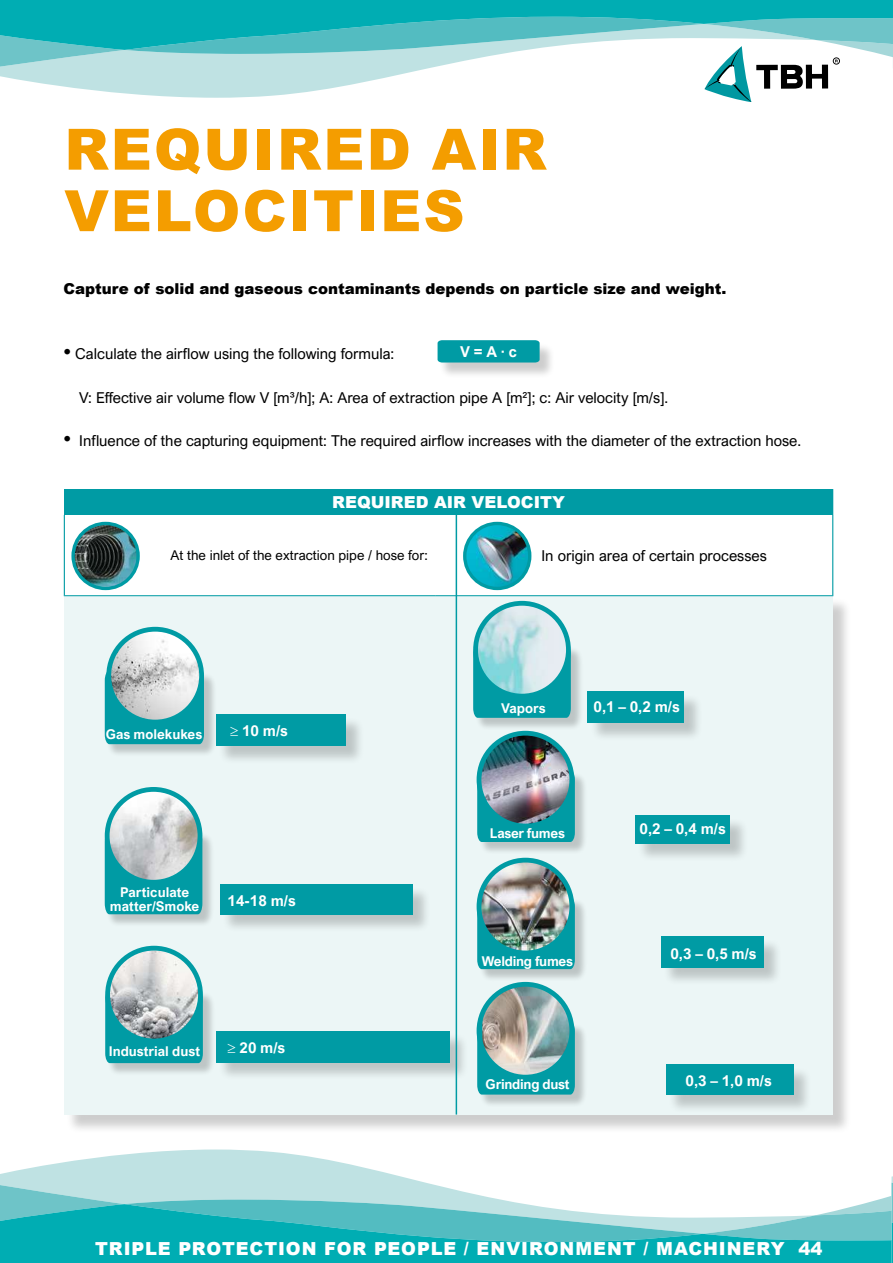
<style>
.page{position:relative;width:893px;height:1263px;background:#fff}
.page>*{position:absolute;margin:0;border:0;box-sizing:border-box;transform-origin:0 0}
.t1{font:900 57px/61.5px "Arial";letter-spacing:.035em;color:#f49d00}
.t2{font:900 18px "Arial";letter-spacing:.05em;color:#fff}
.t3{font:900 16.5px "Arial";color:#fff}
.t4{font:15px "Arial Nova";color:#000}
.t5{font:900 15px "Arial";color:#000}
.t6{font:700 15px "Arial Nova";color:#fff}
.t7{font:700 13.5px/13.5px "Arial Nova";letter-spacing:-.005em;color:#fff;text-align:center}
.t8{font:13.5px "Arial Nova";color:#000}
.s1{font-size:21px}
</style>
<div class="page">
<div style="left:66px;top:597px;width:786px;height:536px;background:#000;opacity:.2"></div>
<div style="left:64px;top:595px;width:769px;height:519px;background:#ecf6f6"></div>
<div style="left:439px;top:342px;width:116px;height:37px;background:#000;opacity:.2"></div>
<div style="left:438px;top:340px;width:102px;height:22px;background:#009ba4"></div>
<img style="left:75px;top:523px;width:62px;height:64px">
<div style="left:71px;top:522px;width:69px;height:68px;border:3px solid #009ba4;border-radius:50%"></div>
<img style="left:465px;top:523px;width:65px;height:65px;border-radius:32px">
<div style="left:463px;top:522px;width:68px;height:68px;border:3px solid #009ba4;border-radius:50%"></div>
<div style="left:106px;top:672px;width:110px;height:85px;background:#000;opacity:.2"></div>
<div style="left:105px;top:674px;width:99px;height:70px;background:#009ba4"></div>
<img style="left:109px;top:629px;width:93px;height:93px;border-radius:46px">
<div style="left:106px;top:627px;width:98px;height:97px;border:5px solid #009ba4;border-radius:50%"></div>
<div style="left:106px;top:832px;width:109px;height:95px;background:#000;opacity:.2"></div>
<div style="left:105px;top:843px;width:97px;height:71px;background:#009ba4"></div>
<img style="left:107px;top:789px;width:93px;height:93px;border-radius:46px">
<div style="left:105px;top:787px;width:97px;height:98px;border:5px solid #009ba4;border-radius:50%"></div>
<div style="left:107px;top:991px;width:108px;height:85px;background:#000;opacity:.2"></div>
<div style="left:105px;top:1001px;width:98px;height:62px;background:#009ba4"></div>
<img style="left:108px;top:948px;width:92px;height:93px">
<div style="left:105px;top:946px;width:98px;height:97px;border:5px solid #009ba4;border-radius:50%"></div>
<div style="left:218px;top:1032px;width:251px;height:49px;background:#000;opacity:.2"></div>
<div style="left:216px;top:1031px;width:234px;height:31px;background:#009ba4"></div>
<div style="left:668px;top:1066px;width:144px;height:48px;background:#000;opacity:.2"></div>
<div style="left:666px;top:1065px;width:127px;height:30px;background:#009ba4"></div>
<div style="left:222px;top:886px;width:209px;height:47px;background:#000;opacity:.2"></div>
<div style="left:220px;top:884px;width:192px;height:30px;background:#009ba4"></div>
<div style="left:637px;top:817px;width:112px;height:45px;background:#000;opacity:.2"></div>
<div style="left:635px;top:815px;width:95px;height:28px;background:#009ba4"></div>
<div style="left:663px;top:938px;width:119px;height:48px;background:#000;opacity:.2"></div>
<div style="left:661px;top:936px;width:102px;height:31px;background:#009ba4"></div>
<div style="left:218px;top:716px;width:147px;height:48px;background:#000;opacity:.2"></div>
<div style="left:216px;top:714px;width:130px;height:31px;background:#009ba4"></div>
<div style="left:589px;top:693px;width:114px;height:49px;background:#000;opacity:.2"></div>
<div style="left:588px;top:691px;width:96px;height:32px;background:#009ba4"></div>
<div style="left:475px;top:646px;width:108px;height:85px;background:#000;opacity:.2"></div>
<svg style="left:473px;top:656px;width:98px;height:62px;background:#039ca4"></svg>
<img style="left:476px;top:603px;width:92px;height:93px;border-radius:46px">
<div style="left:473px;top:601px;width:98px;height:97px;border:5px solid #009ba4;border-radius:50%"></div>
<div style="left:479px;top:772px;width:108px;height:83px;background:#000;opacity:.2"></div>
<div style="left:477px;top:770px;width:98px;height:72px;background:#009ba4"></div>
<img style="left:479px;top:733px;width:93px;height:93px;border-radius:46px">
<div style="left:477px;top:731px;width:97px;height:97px;border:5px solid #009ba4;border-radius:50%"></div>
<div style="left:479px;top:899px;width:108px;height:83px;background:#000;opacity:.2"></div>
<div style="left:477px;top:897px;width:98px;height:72px;background:#009ba4"></div>
<img style="left:479px;top:860px;width:93px;height:93px;border-radius:46px">
<div style="left:477px;top:858px;width:97px;height:97px;border:5px solid #009ba4;border-radius:50%"></div>
<div style="left:479px;top:1023px;width:108px;height:85px;background:#000;opacity:.2"></div>
<svg style="left:477px;top:1021px;width:98px;height:73px;background:#049ca5"></svg>
<img style="left:482px;top:984px;width:90px;height:92px">
<div style="left:477px;top:982px;width:97px;height:97px;border:5px solid #009ba4;border-radius:50%"></div>
<svg style="left:0;top:0;width:893px;height:102px"></svg>
<svg style="left:891px;top:1176px;width:2px;height:87px"></svg>
<svg style="left:0;top:1149px;width:426px;height:34px;fill:#bfe2e3"></svg>
<svg style="left:0;top:1183px;width:891px;height:21px"></svg>
<svg style="left:124px;top:1199px;width:579px;height:5px"></svg>
<svg style="left:0;top:1204px;width:891px;height:59px;background:#3abbc0"></svg>
<div style="left:64px;top:489px;width:769px;height:26px;background:#009ba4"></div>
<hr style="left:64px;top:515px;width:1px;height:80px;background:#009ba4">
<hr style="left:832px;top:515px;width:1px;height:80px;background:#009ba4">
<hr style="left:64px;top:595px;width:371px;height:1px;background:#009ba4">
<hr style="left:435px;top:595px;width:398px;height:1px;background:#009ba4">
<hr style="left:456px;top:514px;width:1px;height:600px;background:#009ba4">
<h1 class="t1" style="left:64px;top:117px;width:484px">REQUIRED AIR<br>VELOCITIES</h1>
<p class="t5" style="left:63px;top:278px;width:665px">Capture of solid and gaseous contaminants depends on particle size and weight.</p>
<p class="t6" style="left:460px;top:343px;width:58px">V = A · c</p>
<p class="t4" style="left:63px;top:345px;width:332px"><span class="s1">•</span> Calculate the airflow using the following formula:</p>
<p class="t4" style="left:79px;top:389px;width:591px">V: Effective air volume flow V [m³/h]; A: Area of extraction pipe A [m²]; c: Air velocity [m/s].</p>
<p class="t4" style="left:63px;top:432px;width:739px"><span class="s1">•</span> Influence of the capturing equipment: The required airflow increases with the diameter of the extraction hose.</p>
<p class="t3" style="left:332px;top:490px;width:234px">REQUIRED AIR VELOCITY</p>
<p class="t8" style="left:171px;top:548px;width:259px">At the inlet of the extraction pipe / hose for:</p>
<p class="t4" style="left:541px;top:547px;width:227px">In origin area of certain processes</p>
<p class="t7" style="left:106px;top:728px;width:98px">Gas molekukes</p>
<p class="t6" style="left:230px;top:721px;width:59px">≥ 10 m/s</p>
<p class="t7" style="left:110px;top:886px;width:91px">Particulate matter/Smoke</p>
<p class="t6" style="left:227px;top:891px;width:70px">14-18 m/s</p>
<p class="t7" style="left:109px;top:1044px;width:93px">Industrial dust</p>
<p class="t6" style="left:227px;top:1039px;width:59px">≥ 20 m/s</p>
<p class="t7" style="left:501px;top:701px;width:46px">Vapors</p>
<p class="t6" style="left:594px;top:697px;width:88px">0,1 – 0,2 m/s</p>
<p class="t7" style="left:490px;top:827px;width:76px">Laser fumes</p>
<p class="t6" style="left:639px;top:820px;width:88px">0,2 – 0,4 m/s</p>
<p class="t7" style="left:482px;top:954px;width:93px">Welding fumes</p>
<p class="t7" style="left:485px;top:1078px;width:85px">Grinding dust</p>
<p class="t6" style="left:670px;top:944px;width:88px">0,3 – 0,5 m/s</p>
<p class="t6" style="left:685px;top:1072px;width:88px">0,3 – 1,0 m/s</p>
<p class="t2" style="left:95px;top:1235px;width:729px">TRIPLE PROTECTION FOR PEOPLE / ENVIRONMENT / MACHINERY 44</p>
</div>
